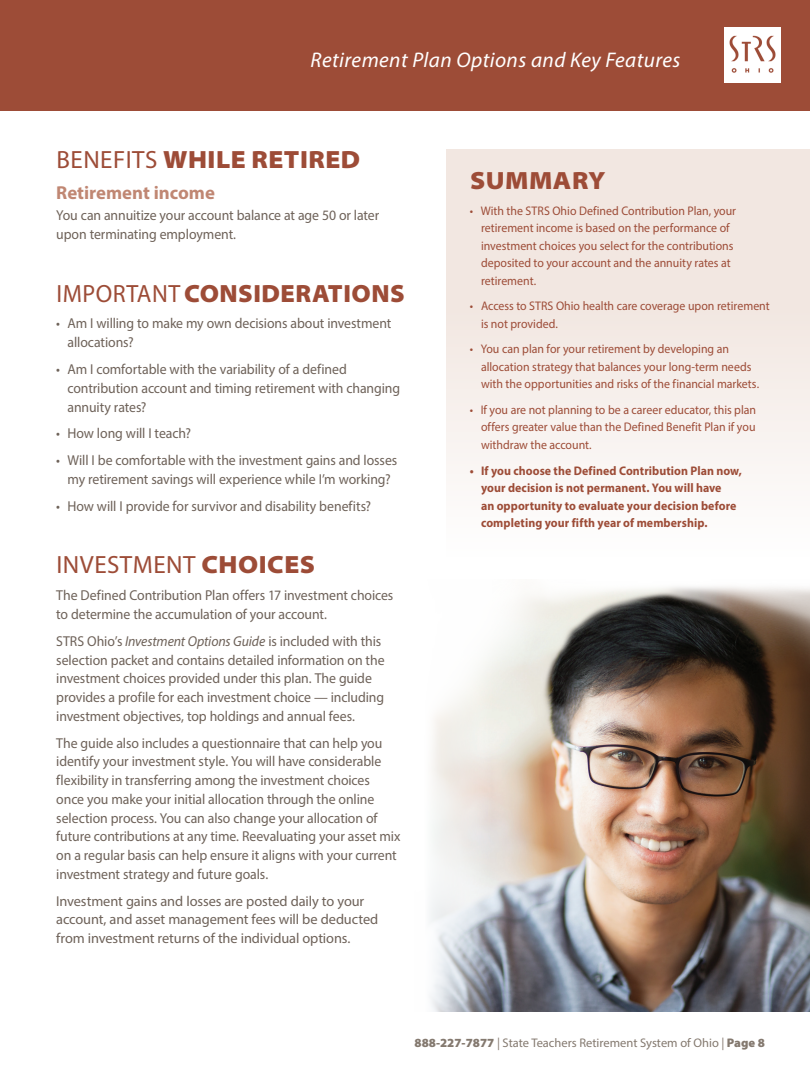
<style>
.page{position:relative;width:810px;height:1080px;background:#fff}
.page>*{position:absolute;margin:0;border:0;box-sizing:border-box;transform-origin:0 0}
.t1{font:900 semi-expanded 25px "Myriad Pro";letter-spacing:.02em;color:#9d4c37}
.t2{font:900 semi-expanded 25px "Myriad Pro";letter-spacing:.02em;color:#9d4c37;scale:.96 1}
.t3{font:25px "Myriad Pro";letter-spacing:.02em;color:#9d4c37}
.t4{font:italic 21.25px "Myriad Pro";letter-spacing:.02em;color:#fff}
.t5{font:700 18.75px "Myriad Pro";color:#c08773}
.t6{font:14.38px/18.8px "Myriad Pro";letter-spacing:-.01em;color:#6e6259;scale:.96 1}
.t7{font:14.38px/18.8px "Myriad Pro";letter-spacing:-.01em;color:#6e6259}
.t8{font:12.5px/17.5px "Myriad Pro";color:#9d4c37;scale:.95 1}
.t9{font:700 12.5px/17.5px "Myriad Pro";letter-spacing:.005em;color:#9d4c37;scale:.95 1}
.t10{font:12.5px "Myriad Pro";color:#84796f}
.s1{font-weight:400;font-stretch:normal}
.s2{font-weight:900;font-stretch:semi-expanded}
.s3{font-style:italic}
.s4{font-weight:900}
</style>
<div class="page">
<img style="left:430px;top:586px;width:380px;height:425px">
<div style="left:0;top:0;width:810px;height:111px;background:#9d4c37"></div>
<div style="left:446px;top:150px;width:364px;height:407px;background:linear-gradient(to bottom,#efe1da,#fcfbfa)"></div>
<img style="left:724px;top:27px;width:57px;height:55px">
<h2 class="t4" style="left:311px;top:47px;width:371px">Retirement Plan Options and Key Features</h2>
<h1 class="t1" style="left:56px;top:143px;width:305px"><span class="s1">BENEFITS</span> WHILE RETIRED</h1>
<h3 class="t5" style="left:56px;top:180px;width:160px">Retirement income</h3>
<p class="t6" style="left:56px;top:206px;width:338px">You can annuitize your account balance at age 50 or later upon terminating employment.</p>
<h1 class="t2" style="left:56px;top:276px;width:364px"><span class="s1">IMPORTANT</span> CONSIDERATIONS</h1>
<p class="t6" style="left:67px;top:314px;width:339px;text-indent:-11px">• Am I willing to make my own decisions about investment allocations?</p>
<p class="t6" style="left:67px;top:360px;width:348px;text-indent:-11px">• Am I comfortable with the variability of a defined contribution account and timing retirement with changing annuity rates?</p>
<p class="t6" style="left:56px;top:424px;width:142px">• How long will I teach?</p>
<p class="t6" style="left:56px;top:451px;width:357px;text-align:center">• Will I be comfortable with the investment gains and losses my retirement savings will experience while I’m working?</p>
<p class="t6" style="left:56px;top:496px;width:329px">• How will I provide for survivor and disability benefits?</p>
<h1 class="t3" style="left:56px;top:550px;width:260px">INVESTMENT <span class="s2">CHOICES</span></h1>
<p class="t6" style="left:56px;top:586px;width:353px">The Defined Contribution Plan offers 17 investment choices to determine the accumulation of your account.</p>
<p class="t6" style="left:56px;top:631px;width:344px">STRS Ohio’s <span class="s3">Investment Options Guide</span> is included with this selection packet and contains detailed information on the investment choices provided under this plan. The guide provides a profile for each investment choice — including investment objectives, top holdings and annual fees.</p>
<p class="t6" style="left:56px;top:733px;width:360px">The guide also includes a questionnaire that can help you identify your investment style. You will have considerable flexibility in transferring among the investment choices once you make your initial allocation through the online selection process. You can also change your allocation of future contributions at any time. Reevaluating your asset mix on a regular basis can help ensure it aligns with your current investment strategy and future goals.</p>
<p class="t7" style="left:56px;top:891px;width:324px">Investment gains and losses are posted daily to your account, and asset management fees will be deducted from investment returns of the individual options.</p>
<h1 class="t1" style="left:470px;top:164px;width:137px">SUMMARY</h1>
<p class="t8" style="left:481px;top:202px;width:270px;text-indent:-11px">• With the STRS Ohio Defined Contribution Plan, your retirement income is based on the performance of investment choices you select for the contributions deposited to your account and the annuity rates at retirement.</p>
<p class="t8" style="left:481px;top:297px;width:305px;text-indent:-11px">• Access to STRS Ohio health care coverage upon retirement is not provided.</p>
<p class="t8" style="left:481px;top:340px;width:294px;text-indent:-11px">• You can plan for your retirement by developing an allocation strategy that balances your long-term needs with the opportunities and risks of the financial markets.</p>
<p class="t8" style="left:481px;top:401px;width:291px;text-align:justify;text-indent:-11px">• If you are not planning to be a career educator, this plan offers greater value than the Defined Benefit Plan if you withdraw the account.</p>
<p class="t9" style="left:481px;top:461px;width:276px;text-indent:-11px">• If you choose the Defined Contribution Plan now, your decision is not permanent. You will have<br>an opportunity to evaluate your decision before completing your fifth year of membership.</p>
<p class="t10" style="left:415px;top:1036px;width:352px"><span class="s4">888-227-7877</span> | State Teachers Retirement System of Ohio | <span class="s4">Page 8</span></p>
</div>
